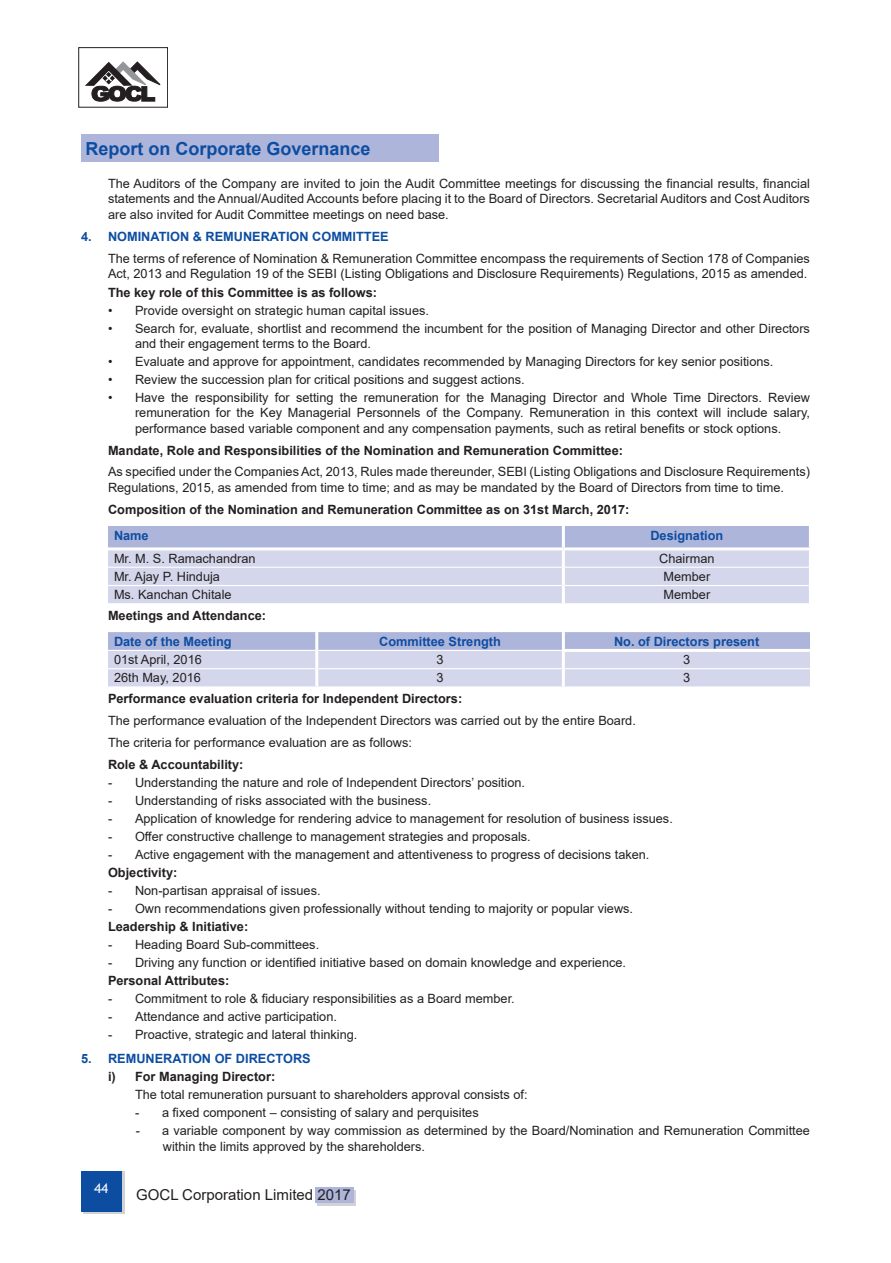
<style>
.page{position:relative;width:891px;height:1263px;background:#fff}
.page>*{position:absolute;margin:0;border:0;box-sizing:border-box;transform-origin:0 0}
.t1{font:700 18px "Arial";color:#0d4da1}
.t2{font:15px "Arial";color:#231f20}
.t3{font:13.5px "Trebuchet MS";color:#fff}
.t4{font:12.75px/15.8px "Arial";color:#231f20}
.t5{font:700 12.75px "Arial";color:#231f20}
.t6{font:700 12.75px "Arial";color:#0d4da1}
</style>
<div class="page">
<div style="left:81px;top:134px;width:357px;height:28px;background:#aeb5db"></div>
<svg style="left:83px;top:1171px;width:41px;height:42px"></svg>
<div style="left:81px;top:1170px;width:41px;height:41px;background:#0d4da1"></div>
<svg style="left:317px;top:1190px;width:38px;height:15px"></svg>
<div style="left:315px;top:1186px;width:38px;height:16px;background:#aeb5db"></div>
<svg style="left:85px;top:62px;width:75px;height:39px"></svg>
<svg style="left:108px;top:526px;width:701px;height:77px;background:#c9cce6"></svg>
<hr style="left:108px;top:566px;width:454px;height:2px;background:#fff">
<hr style="left:565px;top:566px;width:244px;height:2px;background:#fff">
<hr style="left:108px;top:585px;width:454px;height:1px;background:#fff">
<hr style="left:565px;top:585px;width:244px;height:1px;background:#fff">
<hr style="left:562px;top:526px;width:3px;height:21px;background:#fff">
<hr style="left:562px;top:550px;width:3px;height:17px;background:#fff">
<hr style="left:562px;top:567px;width:3px;height:18px;background:#fff">
<hr style="left:562px;top:585px;width:3px;height:18px;background:#fff">
<hr style="left:108px;top:547px;width:455px;height:3px;background:#fff">
<hr style="left:563px;top:547px;width:249px;height:3px;background:#fff">
<svg style="left:108px;top:632px;width:702px;height:54px;background:#c7cbe5"></svg>
<hr style="left:108px;top:650px;width:207px;height:1px;background:#fff">
<hr style="left:318px;top:650px;width:244px;height:1px;background:#fff">
<hr style="left:108px;top:668px;width:207px;height:1px;background:#fff">
<hr style="left:318px;top:668px;width:244px;height:1px;background:#fff">
<hr style="left:565px;top:668px;width:245px;height:1px;background:#fff">
<hr style="left:315px;top:632px;width:3px;height:18px;background:#fff">
<hr style="left:562px;top:632px;width:3px;height:17px;background:#fff">
<hr style="left:315px;top:650px;width:3px;height:18px;background:#fff">
<hr style="left:562px;top:652px;width:3px;height:16px;background:#fff">
<hr style="left:315px;top:668px;width:3px;height:18px;background:#fff">
<hr style="left:562px;top:668px;width:3px;height:18px;background:#fff">
<hr style="left:562px;top:649px;width:248px;height:3px;background:#fff">
<h1 class="t1" style="left:86px;top:136px;width:287px">Report on Corporate Governance</h1>
<p class="t4" style="left:108px;top:175px;width:703px;text-align:justify">The Auditors of the Company are invited to join the Audit Committee meetings for discussing the financial results, financial statements and the Annual/Audited Accounts before placing it to the Board of Directors. Secretarial Auditors and Cost Auditors are also invited for Audit Committee meetings on need base.</p>
<p class="t6" style="left:81px;top:228px;width:309px">4. NOMINATION &amp; REMUNERATION COMMITTEE</p>
<p class="t4" style="left:108px;top:250px;width:703px">The terms of reference of Nomination &amp; Remuneration Committee encompass the requirements of Section 178 of Companies<br>Act, 2013 and Regulation 19 of the SEBI (Listing Obligations and Disclosure Requirements) Regulations, 2015 as amended.</p>
<p class="t5" style="left:108px;top:284px;width:271px">The key role of this Committee is as follows:</p>
<p class="t4" style="left:108px;top:303px;width:323px">• Provide oversight on strategic human capital issues.</p>
<p class="t4" style="left:135px;top:321px;width:676px;line-height:15px;text-indent:-27px">• Search for, evaluate, shortlist and recommend the incumbent for the position of Managing Director and other Directors and their engagement terms to the Board.</p>
<p class="t4" style="left:108px;top:354px;width:667px">• Evaluate and approve for appointment, candidates recommended by Managing Directors for key senior positions.</p>
<p class="t4" style="left:108px;top:372px;width:418px">• Review the succession plan for critical positions and suggest actions.</p>
<p class="t4" style="left:135px;top:390px;width:677px;line-height:15.3px;text-align:justify;text-indent:-27px">• Have the responsibility for setting the remuneration for the Managing Director and Whole Time Directors. Review remuneration for the Key Managerial Personnels of the Company. Remuneration in this context will include salary, performance based variable component and any compensation payments, such as retiral benefits or stock options.</p>
<p class="t5" style="left:108px;top:442px;width:517px">Mandate, Role and Responsibilities of the Nomination and Remuneration Committee:</p>
<p class="t4" style="left:108px;top:464px;width:703px">As specified under the Companies Act, 2013, Rules made thereunder, SEBI (Listing Obligations and Disclosure Requirements)<br>Regulations, 2015, as amended from time to time; and as may be mandated by the Board of Directors from time to time.</p>
<p class="t5" style="left:108px;top:501px;width:523px">Composition of the Nomination and Remuneration Committee as on 31st March, 2017:</p>
<p class="t6" style="left:114px;top:527px;width:36px">Name</p>
<p class="t6" style="left:650px;top:527px;width:74px">Designation</p>
<p class="t4" style="left:114px;top:550px;width:143px">Mr. M. S. Ramachandran</p>
<p class="t4" style="left:659px;top:550px;width:57px">Chairman</p>
<p class="t4" style="left:114px;top:568px;width:108px">Mr. Ajay P. Hinduja</p>
<p class="t4" style="left:664px;top:568px;width:48px">Member</p>
<p class="t4" style="left:114px;top:587px;width:119px">Ms. Kanchan Chitale</p>
<p class="t4" style="left:664px;top:587px;width:48px">Member</p>
<p class="t5" style="left:108px;top:607px;width:160px">Meetings and Attendance:</p>
<p class="t6" style="left:114px;top:633px;width:119px">Date of the Meeting</p>
<p class="t6" style="left:379px;top:633px;width:123px">Committee Strength</p>
<p class="t6" style="left:614px;top:633px;width:147px">No. of Directors present</p>
<p class="t4" style="left:114px;top:652px;width:89px">01st April, 2016</p>
<p class="t4" style="left:437px;top:652px;width:9px">3</p>
<p class="t4" style="left:683px;top:652px;width:9px">3</p>
<p class="t4" style="left:114px;top:670px;width:88px">26th May, 2016</p>
<p class="t4" style="left:437px;top:670px;width:9px">3</p>
<p class="t4" style="left:683px;top:670px;width:9px">3</p>
<p class="t5" style="left:108px;top:690px;width:356px">Performance evaluation criteria for Independent Directors:</p>
<p class="t4" style="left:108px;top:709px;width:529px;line-height:21.8px">The performance evaluation of the Independent Directors was carried out by the entire Board.<br>The criteria for performance evaluation are as follows:</p>
<p class="t5" style="left:108px;top:755px;width:137px">Role &amp; Accountability:</p>
<p class="t4" style="left:108px;top:775px;width:419px">- Understanding the nature and role of Independent Directors’ position.</p>
<p class="t4" style="left:108px;top:793px;width:325px">- Understanding of risks associated with the business.</p>
<p class="t4" style="left:108px;top:811px;width:566px">- Application of knowledge for rendering advice to management for resolution of business issues.</p>
<p class="t4" style="left:108px;top:829px;width:424px">- Offer constructive challenge to management strategies and proposals.</p>
<p class="t4" style="left:108px;top:847px;width:543px">- Active engagement with the management and attentiveness to progress of decisions taken.</p>
<p class="t5" style="left:108px;top:864px;width:71px">Objectivity:</p>
<p class="t4" style="left:108px;top:883px;width:214px">- Non-partisan appraisal of issues.</p>
<p class="t4" style="left:108px;top:901px;width:527px">- Own recommendations given professionally without tending to majority or popular views.</p>
<p class="t5" style="left:108px;top:918px;width:142px">Leadership &amp; Initiative:</p>
<p class="t4" style="left:108px;top:937px;width:213px">- Heading Board Sub-committees.</p>
<p class="t4" style="left:108px;top:955px;width:520px">- Driving any function or identified initiative based on domain knowledge and experience.</p>
<p class="t5" style="left:108px;top:972px;width:123px">Personal Attributes:</p>
<p class="t4" style="left:108px;top:991px;width:408px">- Commitment to role &amp; fiduciary responsibilities as a Board member.</p>
<p class="t4" style="left:108px;top:1009px;width:230px">- Attendance and active participation.</p>
<p class="t4" style="left:108px;top:1027px;width:251px">- Proactive, strategic and lateral thinking.</p>
<p class="t6" style="left:81px;top:1050px;width:231px">5. REMUNERATION OF DIRECTORS</p>
<p class="t5" style="left:108px;top:1068px;width:169px">i) For Managing Director:</p>
<p class="t4" style="left:135px;top:1087px;width:394px">The total remuneration pursuant to shareholders approval consists of:</p>
<p class="t4" style="left:135px;top:1105px;width:345px">- a fixed component – consisting of salary and perquisites</p>
<p class="t4" style="left:163px;top:1123px;width:649px;text-indent:-27px">- a variable component by way commission as determined by the Board/Nomination and Remuneration Committee within the limits approved by the shareholders.</p>
<p class="t3" style="left:94px;top:1180px;width:16px">44</p>
<p class="t2" style="left:136px;top:1184px;width:216px">GOCL Corporation Limited 2017</p>
</div>
